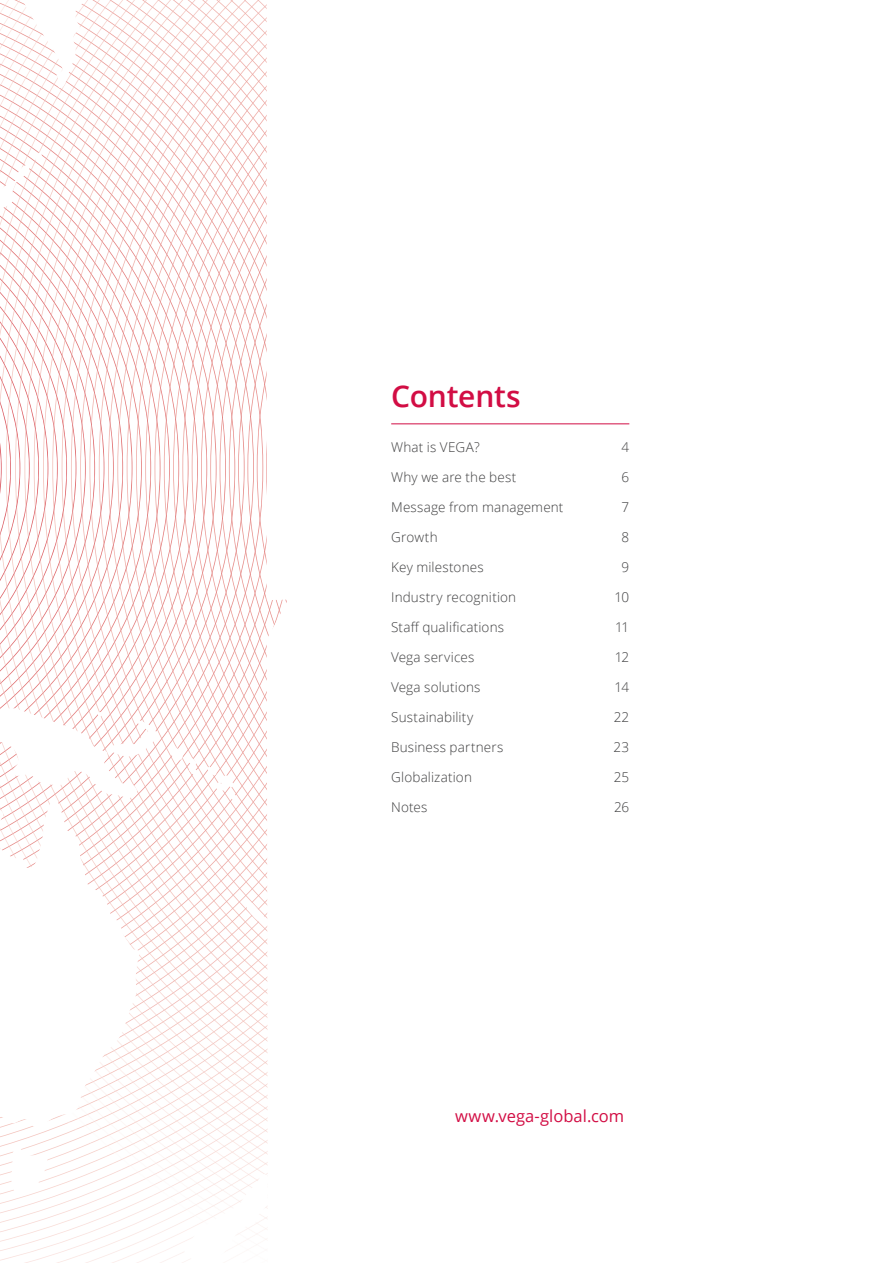
<style>
.page{position:relative;width:893px;height:1263px;background:#fff}
.page>*{position:absolute;margin:0;border:0;box-sizing:border-box;transform-origin:0 0}
.t1{font:600 30px "Open Sans";letter-spacing:-.01em;color:#d20d44}
.t2{font:16.5px "Open Sans";color:#d20d44}
.t3{font:300 13.5px "Open Sans";letter-spacing:.01em;color:#3e3e3f}
</style>
<div class="page">
<svg style="left:0;top:0;width:287px;height:1263px"></svg>
<hr style="left:391px;top:423px;width:238px;height:1px;background:#d20d44">
<h1 class="t1" style="left:391px;top:376px;width:131px">Contents</h1>
<p class="t3" style="left:391px;top:438px;width:90px">What is VEGA?</p>
<p class="t3" style="left:622px;top:438px;width:9px">4</p>
<p class="t3" style="left:391px;top:468px;width:127px">Why we are the best</p>
<p class="t3" style="left:622px;top:468px;width:9px">6</p>
<p class="t3" style="left:391px;top:498px;width:174px">Message from management</p>
<p class="t3" style="left:622px;top:498px;width:9px">7</p>
<p class="t3" style="left:391px;top:528px;width:48px">Growth</p>
<p class="t3" style="left:622px;top:528px;width:9px">8</p>
<p class="t3" style="left:391px;top:558px;width:94px">Key milestones</p>
<p class="t3" style="left:622px;top:558px;width:9px">9</p>
<p class="t3" style="left:391px;top:588px;width:127px">Industry recognition</p>
<p class="t3" style="left:614px;top:588px;width:16px">10</p>
<p class="t3" style="left:391px;top:618px;width:114px">Staff qualifications</p>
<p class="t3" style="left:615px;top:618px;width:16px">11</p>
<p class="t3" style="left:391px;top:648px;width:85px">Vega services</p>
<p class="t3" style="left:615px;top:648px;width:16px">12</p>
<p class="t3" style="left:391px;top:678px;width:91px">Vega solutions</p>
<p class="t3" style="left:615px;top:678px;width:16px">14</p>
<p class="t3" style="left:391px;top:708px;width:84px">Sustainability</p>
<p class="t3" style="left:614px;top:708px;width:17px">22</p>
<p class="t3" style="left:391px;top:738px;width:114px">Business partners</p>
<p class="t3" style="left:614px;top:738px;width:17px">23</p>
<p class="t3" style="left:391px;top:768px;width:82px">Globalization</p>
<p class="t3" style="left:614px;top:768px;width:17px">25</p>
<p class="t3" style="left:391px;top:798px;width:38px">Notes</p>
<p class="t3" style="left:614px;top:798px;width:17px">26</p>
<p class="t2" style="left:455px;top:1104px;width:171px">www.vega-global.com</p>
</div>
